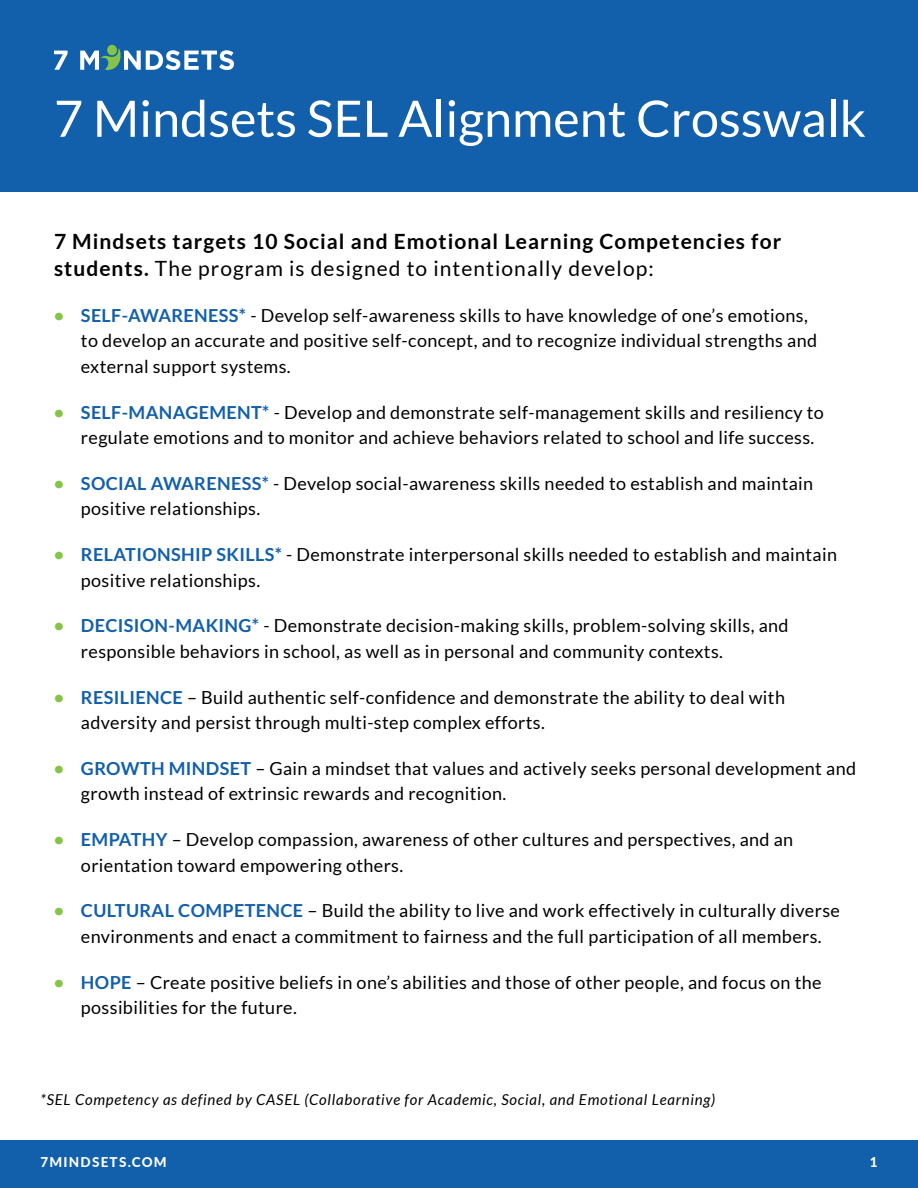
<style>
.page{position:relative;width:918px;height:1188px;background:#fff}
.page>*{position:absolute;margin:0;border:0;box-sizing:border-box;transform-origin:0 0}
.t1{font:50.4px "Lato";color:#fff}
.t2{font:700 21px/27px "Lato";letter-spacing:.05em;color:#000}
.t3{font:18px/25.5px "Lato";letter-spacing:.02em;color:#000}
.t4{font:italic 15px "Lato";letter-spacing:.05em;color:#000}
.t5{font:800 13.5px "Lato";letter-spacing:.09em;color:#fff}
.s1{font-weight:400}
.s2{font-weight:700;color:#85c445}
.s3{font-weight:700;color:#125fab}
</style>
<div class="page">
<div style="left:0;top:1140px;width:918px;height:48px;background:#125fab"></div>
<div style="left:0;top:0;width:918px;height:192px;background:#125fab"></div>
<svg style="left:54px;top:51px;width:14px;height:19px"></svg>
<svg style="left:80px;top:48px;width:154px;height:22px"></svg>
<div style="left:107px;top:45px;width:10px;height:10px;background:#85c446;border-radius:50%"></div>
<h1 class="t1" style="left:54px;top:91px;width:813px">7 Mindsets SEL Alignment Crosswalk</h1>
<p class="t2" style="left:54px;top:228px;width:729px">7 Mindsets targets 10 Social and Emotional Learning Competencies for students. <span class="s1">The program is designed to intentionally develop:</span></p>
<p class="t3" style="left:81px;top:302px;width:738px;text-indent:-27px"><span class="s2">•</span> <span class="s3">SELF-AWARENESS*</span> - Develop self-awareness skills to have knowledge of one’s emotions, to develop an accurate and positive self-concept, and to recognize individual strengths and external support systems.</p>
<p class="t3" style="left:81px;top:399px;width:745px;text-indent:-27px"><span class="s2">•</span> <span class="s3">SELF-MANAGEMENT*</span> - Develop and demonstrate self-management skills and resiliency to regulate emotions and to monitor and achieve behaviors related to school and life success.</p>
<p class="t3" style="left:81px;top:470px;width:734px;text-indent:-27px"><span class="s2">•</span> <span class="s3">SOCIAL AWARENESS*</span> - Develop social-awareness skills needed to establish and maintain positive relationships.</p>
<p class="t3" style="left:81px;top:542px;width:758px;text-indent:-27px"><span class="s2">•</span> <span class="s3">RELATIONSHIP SKILLS*</span> - Demonstrate interpersonal skills needed to establish and maintain positive relationships.</p>
<p class="t3" style="left:81px;top:613px;width:709px;text-indent:-27px"><span class="s2">•</span> <span class="s3">DECISION-MAKING*</span> - Demonstrate decision-making skills, problem-solving skills, and responsible behaviors in school, as well as in personal and community contexts.</p>
<p class="t3" style="left:81px;top:684px;width:706px;text-indent:-27px"><span class="s2">•</span> <span class="s3">RESILIENCE</span> – Build authentic self-confidence and demonstrate the ability to deal with adversity and persist through multi-step complex efforts.</p>
<p class="t3" style="left:81px;top:755px;width:777px;text-indent:-27px"><span class="s2">•</span> <span class="s3">GROWTH MINDSET</span> – Gain a mindset that values and actively seeks personal development and growth instead of extrinsic rewards and recognition.</p>
<p class="t3" style="left:81px;top:827px;width:714px;text-indent:-27px"><span class="s2">•</span> <span class="s3">EMPATHY</span> – Develop compassion, awareness of other cultures and perspectives, and an orientation toward empowering others.</p>
<p class="t3" style="left:54px;top:898px;width:787px;text-align:center"><span class="s2">•</span> <span class="s3">CULTURAL COMPETENCE</span> – Build the ability to live and work effectively in culturally diverse environments and enact a commitment to fairness and the full participation of all members.</p>
<p class="t3" style="left:81px;top:969px;width:742px;text-indent:-27px"><span class="s2">•</span> <span class="s3">HOPE</span> – Create positive beliefs in one’s abilities and those of other people, and focus on the possibilities for the future.</p>
<p class="t4" style="left:40px;top:1091px;width:676px">*SEL Competency as defined by CASEL (Collaborative for Academic, Social, and Emotional Learning)</p>
<p class="t5" style="left:40px;top:1152px;width:128px">7MINDSETS.COM</p>
<p class="t5" style="left:870px;top:1152px;width:9px">1</p>
</div>
